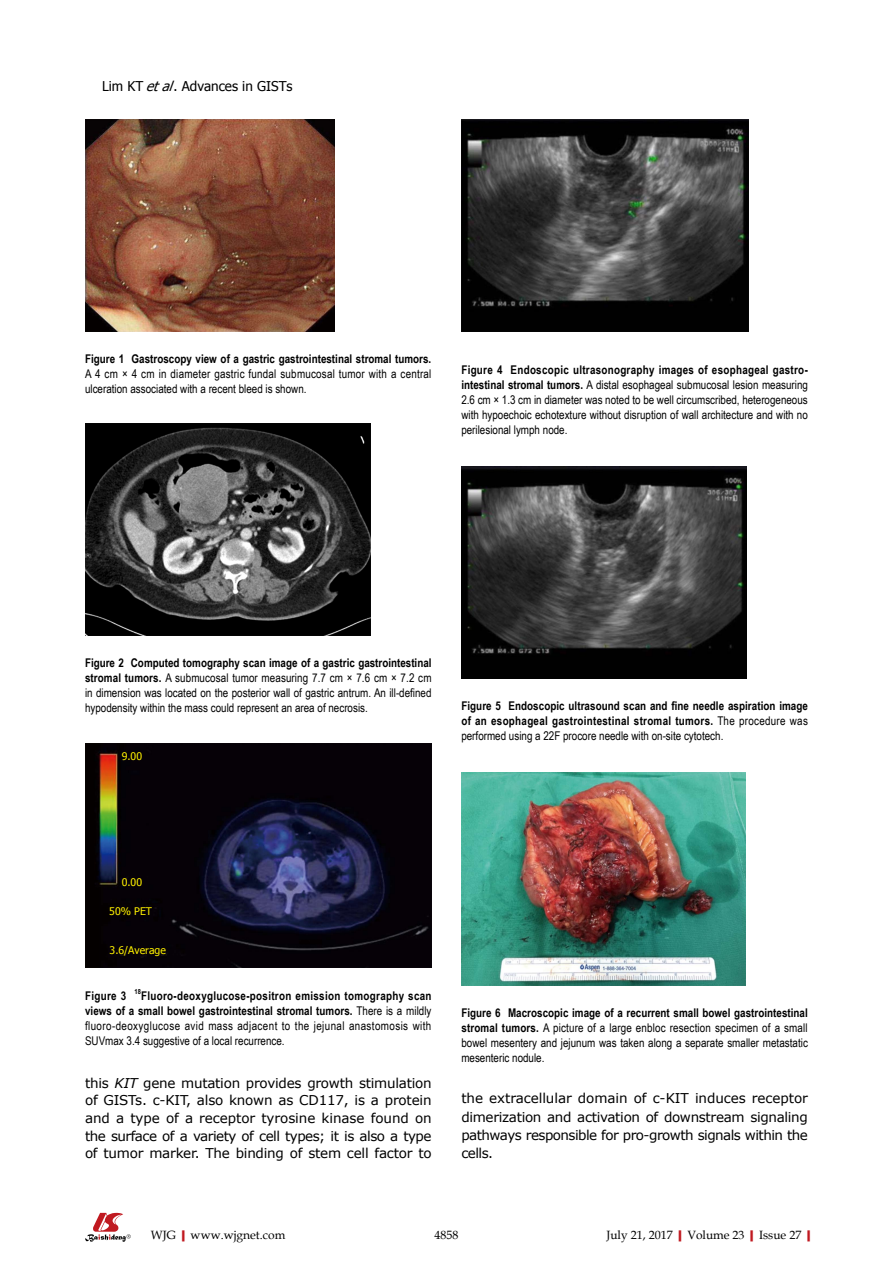
<style>
.page{position:relative;width:893px;height:1263px;background:#fff}
.page>*{position:absolute;margin:0;border:0;box-sizing:border-box;transform-origin:0 0}
.t1{font:13.5px/17.7px "Verdana";letter-spacing:-.04em;color:#000;text-align:justify}
.t2{font:13.5px "Tahoma";color:#000}
.t3{font:12px/15px "Arial Narrow";color:#000;text-align:justify}
.t4{font:700 12px/15px "Arial Narrow";letter-spacing:.025em;color:#000;text-align:justify}
.t5{font:12px "Book Antiqua";color:#000}
.t6{font:10.5px "Tahoma";color:#fff100}
.t7{font:700 7.05px "Arial Narrow";color:#000}
.s1{font-style:italic}
.s2{font-weight:700}
.s3{font-weight:400}
.s4{font-weight:700;color:#c01920}
</style>
<div class="page">
<svg style="left:85px;top:1213px;width:46px;height:29px"></svg>
<img style="left:85px;top:119px;width:249px;height:213px">
<img style="left:85px;top:423px;width:285px;height:213px">
<img style="left:85px;top:744px;width:347px;height:223px">
<img style="left:461px;top:119px;width:288px;height:213px">
<img style="left:461px;top:466px;width:285px;height:213px">
<img style="left:461px;top:773px;width:285px;height:212px">
<p class="t2" style="left:102px;top:77px;width:192px">Lim KT <span class="s1">etal</span>. Advances in GISTs</p>
<p class="t3" style="left:85px;top:351px;width:348px"><span class="s2">Figure 1 Gastroscopy view of a gastric gastrointestinal stromal tumors.<br></span>A 4 cm × 4 cm in diameter gastric fundal submucosal tumor with a central ulceration associated with a recent bleed is shown.</p>
<p class="t3" style="left:461px;top:362px;width:348px"><span class="s2">Figure 4 Endoscopic ultrasonography images of esophageal gastro&shy;intestinal stromal tumors.</span> A distal esophageal submucosal lesion measuring 2.6 cm × 1.3 cm in diameter was noted to be well circumscribed, heterogeneous with hypoechoic echotexture without disruption of wall architecture and with no perilesional lymph node.</p>
<p class="t3" style="left:85px;top:654px;width:348px"><span class="s2">Figure 2 Computed tomography scan image of a gastric gastrointestinal stromal tumors.</span> A submucosal tumor measuring 7.7 cm × 7.6 cm × 7.2 cm in dimension was located on the posterior wall of gastric antrum. An ill-defined hypodensity within the mass could represent an area of necrosis.</p>
<p class="t6" style="left:122px;top:749px;width:22px">9.00</p>
<p class="t4" style="left:461px;top:698px;width:348px">Figure 5 Endoscopic ultrasound scan and fine needle aspiration image of an esophageal gastrointestinal stromal tumors. <span class="s3">The procedure was performed using a 22F procore needle with on-site cytotech.</span></p>
<p class="t6" style="left:122px;top:875px;width:22px">0.00</p>
<p class="t6" style="left:109px;top:904px;width:44px">50% PET</p>
<p class="t6" style="left:110px;top:943px;width:58px">3.6/Average</p>
<p class="t4" style="left:85px;top:987px;width:43px">Figure 3</p>
<p class="t7" style="left:134px;top:986px;width:8px">18</p>
<p class="t3" style="left:85px;top:987px;width:348px;text-indent:56px"><span class="s2">Fluoro-deoxyglucose-positron emission tomography scan views of a small bowel gastrointestinal stromal tumors.</span> There is a mildly fluoro-deoxyglucose avid mass adjacent to the jejunal anastomosis with SUVmax 3.4 suggestive of a local recurrence.</p>
<p class="t1" style="left:85px;top:1074px;width:348px">this <span class="s1">KIT</span> gene mutation provides growth stimulation of GISTs. c-KIT, also known as CD117, is a protein and a type of a receptor tyrosine kinase found on the surface of a variety of cell types; it is also a type of tumor marker. The binding of stem cell factor to</p>
<p class="t3" style="left:461px;top:1005px;width:348px"><span class="s2">Figure 6 Macroscopic image of a recurrent small bowel gastrointestinal stromal tumors.</span> A picture of a large enbloc resection specimen of a small bowel mesentery and jejunum was taken along a separate smaller metastatic mesenteric nodule.</p>
<p class="t1" style="left:461px;top:1089px;width:348px;line-height:18.3px">the extracellular domain of c-KIT induces receptor dimerization and activation of downstream signaling pathways responsible for pro-growth signals within the cells.</p>
<p class="t5" style="left:151px;top:1226px;width:136px">WJG<span class="s4">|</span>www.wjgnet.com</p>
<p class="t5" style="left:434px;top:1226px;width:25px">4858</p>
<p class="t5" style="left:606px;top:1226px;width:211px">July 21, 2017<span class="s4">|</span>Volume 23<span class="s4">|</span>Issue 27<span class="s4">|</span></p>
</div>
